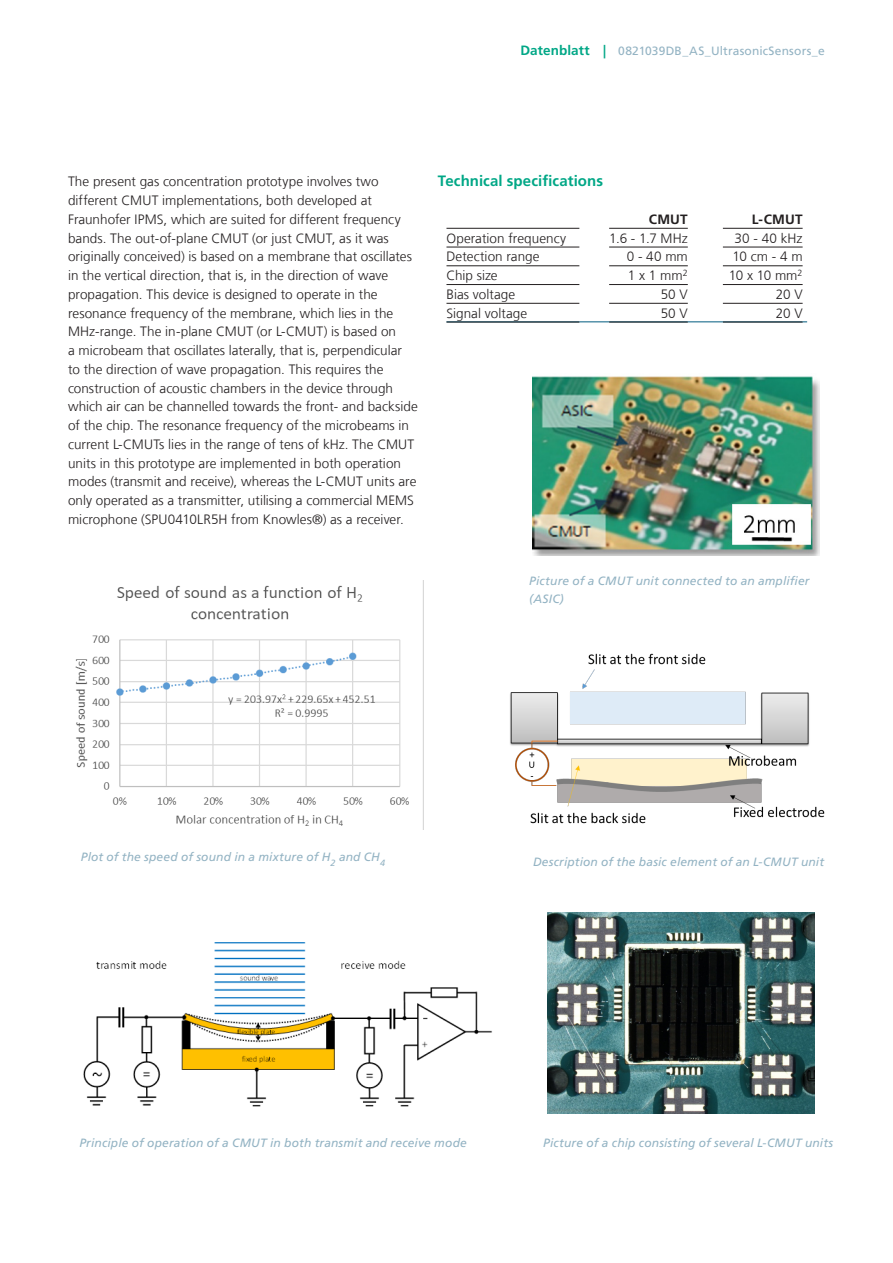
<style>
.page{position:relative;width:893px;height:1263px;background:#fff}
.page>*{position:absolute;margin:0;border:0;box-sizing:border-box;transform-origin:0 0}
.Zwischenueberschrift{font:700 15px "Frutiger LT Com";letter-spacing:.005em;color:#00a786}
.Fliesstext_9_12_5_sc{font:300 13.5px/18.8px "Frutiger LT Com";letter-spacing:.005em;color:#231f20}
.Tabelle_Fliesstext_8{font:300 13.5px "Frutiger LT Com";letter-spacing:.005em;color:#231f20}
.Daten_Fliesstext_8_1{font:300 13.5px "Frutiger LT Com";color:#231f20}
.Daten_Ueberschrift_8{font:700 13.5px "Frutiger LT Com";letter-spacing:.02em;color:#231f20}
.Bildtext_Marginal_8{font:italic 12px/18.8px "Frutiger LT Com";letter-spacing:.015em;color:#93b3c3}
.Kolumnentitel_rechts{font:12px "Frutiger LT Com";letter-spacing:.015em;color:#93b3c3}
.s1{font-weight:700;font-size:13.5px;color:#00a786}
</style>
<div class="page">
<hr style="left:446px;top:321px;width:133px;height:1px;background:#005b7f">
<hr style="left:579px;top:321px;width:30px;height:1px;background:#005b7f">
<hr style="left:609px;top:321px;width:79px;height:1px;background:#005b7f">
<hr style="left:688px;top:321px;width:35px;height:1px;background:#005b7f">
<hr style="left:723px;top:321px;width:80px;height:1px;background:#005b7f">
<hr style="left:446px;top:228px;width:133px;height:1px;background:#231f20">
<hr style="left:446px;top:247px;width:133px;height:1px;background:#231f20">
<hr style="left:446px;top:266px;width:133px;height:1px;background:#231f20">
<hr style="left:446px;top:284px;width:133px;height:1px;background:#231f20">
<hr style="left:446px;top:303px;width:133px;height:1px;background:#231f20">
<hr style="left:446px;top:322px;width:133px;height:1px;background:#231f20">
<hr style="left:609px;top:228px;width:79px;height:1px;background:#231f20">
<hr style="left:609px;top:247px;width:79px;height:1px;background:#231f20">
<hr style="left:609px;top:266px;width:79px;height:1px;background:#231f20">
<hr style="left:609px;top:284px;width:79px;height:1px;background:#231f20">
<hr style="left:609px;top:303px;width:79px;height:1px;background:#231f20">
<hr style="left:609px;top:322px;width:79px;height:1px;background:#231f20">
<hr style="left:723px;top:228px;width:80px;height:1px;background:#231f20">
<hr style="left:723px;top:247px;width:80px;height:1px;background:#231f20">
<hr style="left:723px;top:266px;width:80px;height:1px;background:#231f20">
<hr style="left:723px;top:284px;width:80px;height:1px;background:#231f20">
<hr style="left:723px;top:303px;width:80px;height:1px;background:#231f20">
<hr style="left:723px;top:322px;width:80px;height:1px;background:#231f20">
<img style="left:75px;top:580px;width:349px;height:249px">
<img style="left:510px;top:653px;width:315px;height:171px">
<img style="left:83px;top:943px;width:409px;height:164px">
<img style="left:547px;top:913px;width:268px;height:200px">
<img style="left:532px;top:376px;width:287px;height:179px">
<p class="Kolumnentitel_rechts" style="left:520px;top:44px;width:306px"><span class="s1">Datenblatt |</span> 0821039DB_AS_UltrasonicSensors_e</p>
<p class="Fliesstext_9_12_5_sc" style="left:68px;top:172px;width:351px">The present gas concentration prototype involves two different CMUT implementations, both developed at Fraunhofer IPMS, which are suited for different frequency bands. The out-of-plane CMUT (or just CMUT, as it was originally conceived) is based on a membrane that oscillates in the vertical direction, that is, in the direction of wave propagation. This device is designed to operate in the resonance frequency of the membrane, which lies in the MHz-range. The in-plane CMUT (or L-CMUT) is based on<br>a microbeam that oscillates laterally, that is, perpendicular<br>to the direction of wave propagation. This requires the construction of acoustic chambers in the device through which air can be channelled towards the front- and backside of the chip. The resonance frequency of the microbeams in current L-CMUTs lies in the range of tens of kHz. The CMUT units in this prototype are implemented in both operation modes (transmit and receive), whereas the L-CMUT units are only operated as a transmitter, utilising a commercial MEMS microphone (SPU0410LR5H from Knowles®) as a receiver.</p>
<p class="Zwischenueberschrift" style="left:438px;top:172px;width:167px">Technical specifications</p>
<p class="Tabelle_Fliesstext_8" style="left:446px;top:230px;width:121px">Operation frequency</p>
<p class="Tabelle_Fliesstext_8" style="left:446px;top:249px;width:95px">Detection range</p>
<p class="Tabelle_Fliesstext_8" style="left:446px;top:268px;width:53px">Chip size</p>
<p class="Tabelle_Fliesstext_8" style="left:446px;top:286px;width:70px">Bias voltage</p>
<p class="Tabelle_Fliesstext_8" style="left:446px;top:305px;width:82px">Signal voltage</p>
<p class="Daten_Ueberschrift_8" style="left:649px;top:211px;width:40px">CMUT</p>
<p class="Daten_Fliesstext_8_1" style="left:609px;top:230px;width:80px">1.6 - 1.7 MHz</p>
<p class="Daten_Fliesstext_8_1" style="left:627px;top:249px;width:63px">0 - 40 mm</p>
<p class="Daten_Fliesstext_8_1" style="left:628px;top:268px;width:61px">1 x 1 mm<sup>2</sup></p>
<p class="Daten_Fliesstext_8_1" style="left:661px;top:286px;width:29px">50 V</p>
<p class="Daten_Fliesstext_8_1" style="left:661px;top:305px;width:29px">50 V</p>
<p class="Daten_Ueberschrift_8" style="left:752px;top:211px;width:52px">L-CMUT</p>
<p class="Daten_Fliesstext_8_1" style="left:734px;top:230px;width:70px">30 - 40 kHz</p>
<p class="Daten_Fliesstext_8_1" style="left:733px;top:249px;width:71px">10 cm - 4 m</p>
<p class="Daten_Fliesstext_8_1" style="left:729px;top:268px;width:75px">10 x 10 mm<sup>2</sup></p>
<p class="Daten_Fliesstext_8_1" style="left:776px;top:286px;width:28px">20 V</p>
<p class="Daten_Fliesstext_8_1" style="left:776px;top:305px;width:28px">20 V</p>
<p class="Bildtext_Marginal_8" style="left:529px;top:571px;width:282px">Picture of a CMUT unit connected to an amplifier (ASIC)</p>
<p class="Bildtext_Marginal_8" style="left:81px;top:848px;width:306px">Plot of the speed of sound in a mixture of H<sub>2</sub> and CH<sub>4</sub></p>
<p class="Bildtext_Marginal_8" style="left:533px;top:852px;width:293px">Description of the basic element of an L-CMUT unit</p>
<p class="Bildtext_Marginal_8" style="left:79px;top:1134px;width:389px">Principle of operation of a CMUT in both transmit and receive mode</p>
<p class="Bildtext_Marginal_8" style="left:543px;top:1134px;width:291px">Picture of a chip consisting of several L-CMUT units</p>
</div>
